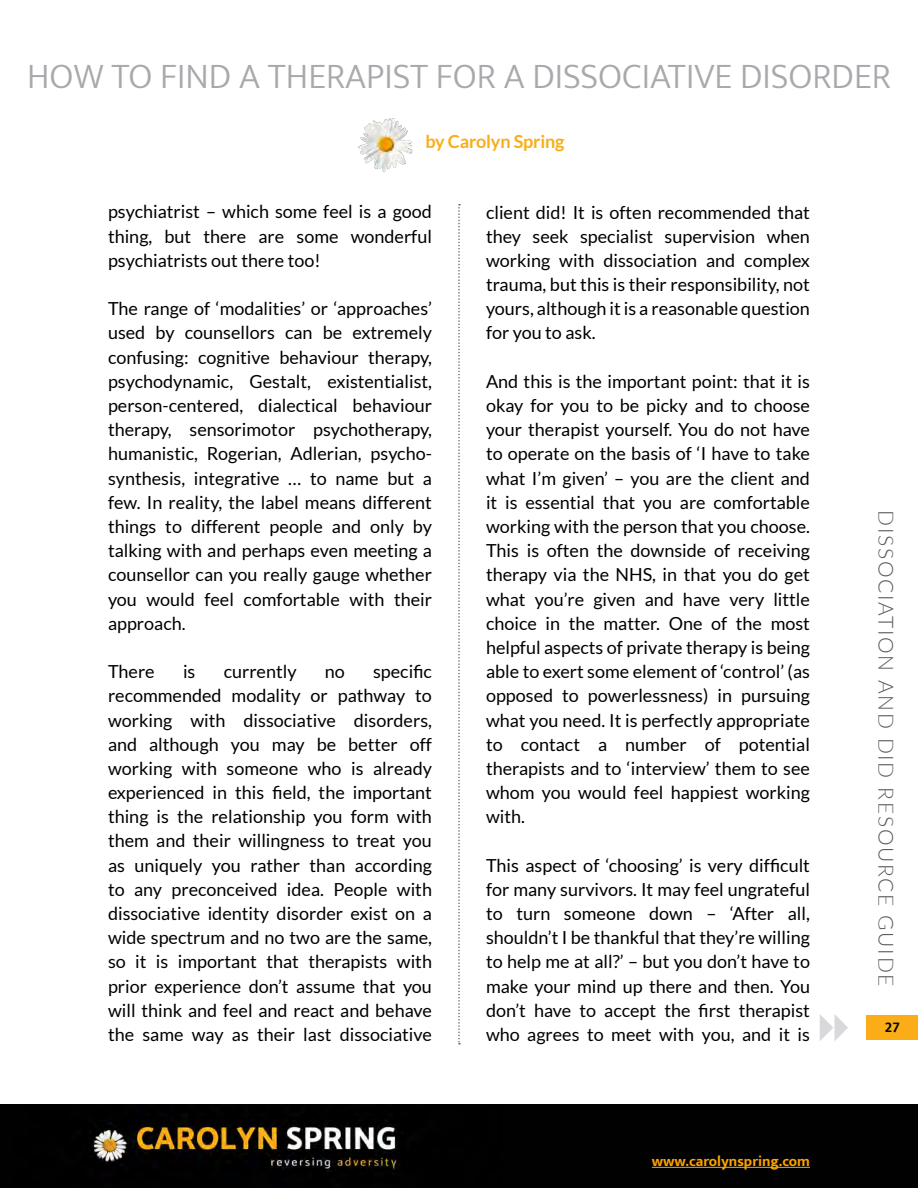
<style>
.page{position:relative;width:918px;height:1188px;background:#fff}
.page>*{position:absolute;margin:0;border:0;box-sizing:border-box;transform-origin:0 0}
.t1{font:300 36px "Mukta";color:#a7a9ac}
.t2{font:300 21px "Lato";letter-spacing:.08em;color:#5a5a5a}
.t3{font:18px/24.2px "Lato";color:#000;text-align:justify}
.t4{font:700 18px "Lato";letter-spacing:-.01em;color:#fbad18}
.t5{font:700 15px "Mukta";color:#ffa300}
.t6{font:700 15px "Mukta";color:#000}
</style>
<div class="page">
<svg style="left:458px;top:204px;width:2px;height:841px"></svg>
<img style="left:358px;top:118px;width:55px;height:54px">
<div style="left:0;top:1104px;width:918px;height:84px;background:#010101"></div>
<img style="left:93px;top:1114px;width:307px;height:61px">
<hr style="left:652px;top:1167px;width:158px;height:1px;background:#ffa300">
<svg style="left:820px;top:1014px;width:28px;height:27px"></svg>
<div style="left:867px;top:1015px;width:51px;height:25px;background:#fbad18"></div>
<h1 class="t1" style="left:27px;top:54px;width:865px">HOW TO FIND A THERAPIST FOR A DISSOCIATIVE DISORDER</h1>
<p class="t4" style="left:425px;top:131px;width:140px">by Carolyn Spring</p>
<p class="t3" style="left:108px;top:200px;width:326px">psychiatrist – which some feel is a good thing, but there are some wonderful psychiatrists out there too!</p>
<p class="t3" style="left:108px;top:297px;width:326px">The range of ‘modalities’ or ‘approaches’ used by counsellors can be extremely confusing: cognitive behaviour therapy, psychodynamic, Gestalt, existentialist, person-centered, dialectical behaviour therapy, sensorimotor psychotherapy, humanistic, Rogerian, Adlerian, psycho&shy;synthesis, integrative … to name but a few. In reality, the label means different things to different people and only by talking with and perhaps even meeting a counsellor can you really gauge whether you would feel comfortable with their approach.</p>
<p class="t3" style="left:108px;top:659px;width:48px">There</p>
<p class="t3" style="left:183px;top:659px;width:14px">is</p>
<p class="t3" style="left:224px;top:659px;width:74px">currently</p>
<p class="t3" style="left:325px;top:659px;width:22px">no</p>
<p class="t3" style="left:108px;top:659px;width:326px;text-indent:265px">specific recommended modality or pathway to working with dissociative disorders, and although you may be better off working with someone who is already experienced in this field, the important thing is the relationship you form with them and their willingness to treat you as uniquely you rather than according to any preconceived idea. People with dissociative identity disorder exist on a wide spectrum and no two are the same, so it is important that therapists with prior experience don’t assume that you will think and feel and react and behave the same way as their last dissociative</p>
<p class="t3" style="left:486px;top:200px;width:326px">client did! It is often recommended that they seek specialist supervision when working with dissociation and complex trauma, but this is their responsibility, not yours, although it is a reasonable question for you to ask.</p>
<p class="t3" style="left:486px;top:369px;width:326px">And this is the important point: that it is okay for you to be picky and to choose your therapist yourself. You do not have to operate on the basis of ‘I have to take what I’m given’ – you are the client and it is essential that you are comfortable working with the person that you choose.<br>This is often the downside of receiving therapy via the NHS, in that you do get what you’re given and have very little choice in the matter. One of the most helpful aspects of private therapy is being able to exert some element of ‘control’ (as opposed to powerlessness) in pursuing what you need. It is perfectly appropriate to contact a number of potential therapists and to ‘interview’ them to see whom you would feel happiest working with.</p>
<p class="t3" style="left:486px;top:853px;width:326px">This aspect of ‘choosing’ is very difficult for many survivors. It may feel ungrateful to turn someone down – ‘After all, shouldn’t I be thankful that they’re willing to help me at all?’ – but you don’t have to make your mind up there and then. You don’t have to accept the first therapist who agrees to meet with you, and it is</p>
<p class="t5" style="left:652px;top:1152px;width:160px">www.carolynspring.com</p>
<p class="t2" style="left:901px;top:510px;width:478px;rotate:90deg">DISSOCIATION AND DID RESOURCE GUIDE</p>
<p class="t6" style="left:885px;top:1018px;width:16px">27</p>
</div>
